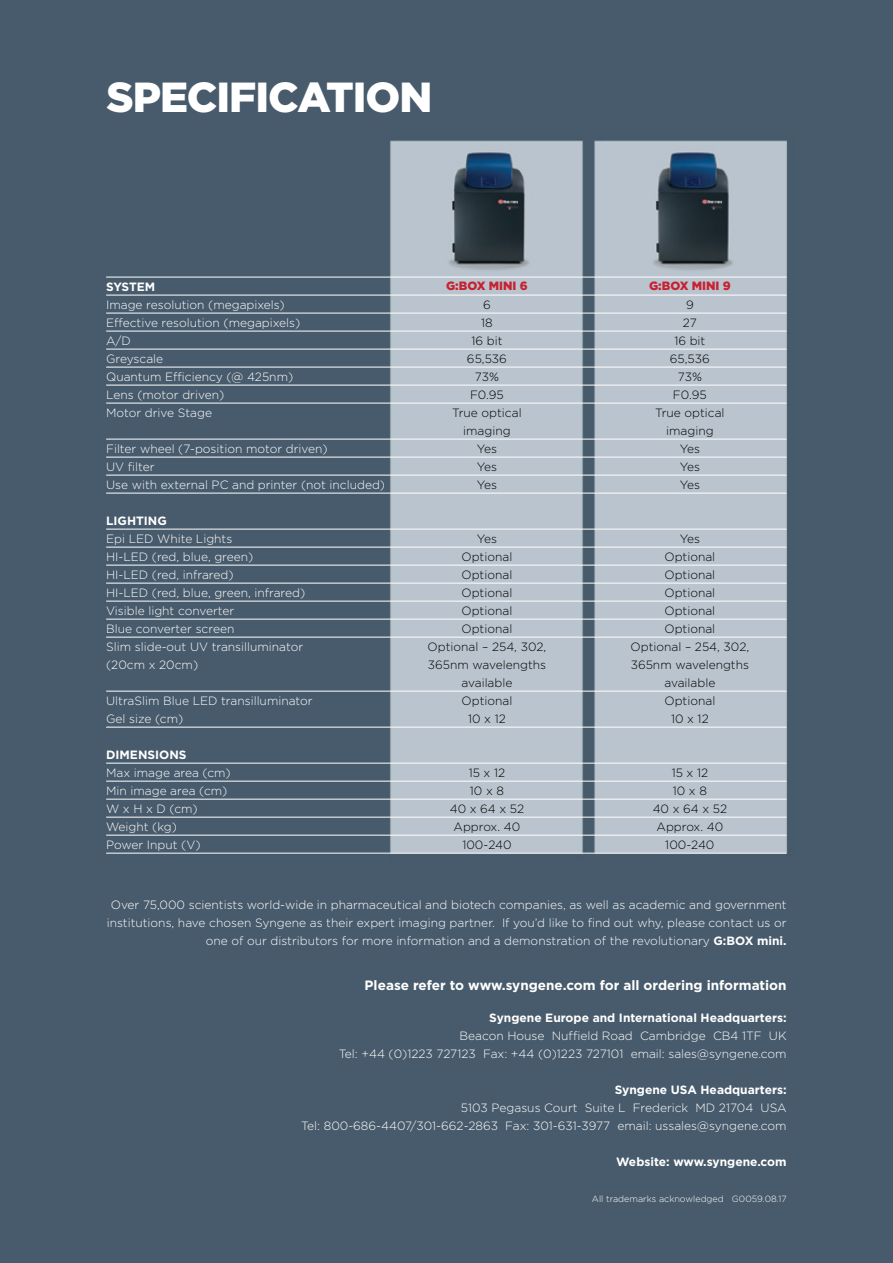
<style>
.page{position:relative;width:893px;height:1263px;background:#fff}
.page>*{position:absolute;margin:0;border:0;box-sizing:border-box;transform-origin:0 0}
.t1{font:900 42px "Gotham";letter-spacing:-.025em;color:#fff}
.t2{font:700 13.5px "Gotham";color:#fff}
.t3{font:300 12px/18px "Gotham";color:#fff}
.t4{font:300 12px/18px "Gotham";color:#000;text-align:center}
.t5{font:700 12px "Gotham";color:#fff}
.t6{font:900 12px "Gotham";color:#c82130}
.t7{font:300 9px "Gotham";color:#fff}
.s1{font-weight:700}
</style>
<div class="page">
<img style="left:0;top:0;width:893px;height:1263px">
<hr style="left:106px;top:295px;width:680px;height:1px;background:#fff">
<hr style="left:106px;top:313px;width:680px;height:1px;background:#fff">
<hr style="left:106px;top:331px;width:680px;height:1px;background:#fff">
<hr style="left:106px;top:349px;width:680px;height:1px;background:#fff">
<hr style="left:106px;top:367px;width:680px;height:1px;background:#fff">
<hr style="left:106px;top:385px;width:680px;height:1px;background:#fff">
<hr style="left:106px;top:403px;width:680px;height:1px;background:#fff">
<hr style="left:106px;top:439px;width:680px;height:1px;background:#fff">
<hr style="left:106px;top:457px;width:680px;height:1px;background:#fff">
<hr style="left:106px;top:475px;width:680px;height:1px;background:#fff">
<hr style="left:106px;top:493px;width:680px;height:1px;background:#fff">
<hr style="left:106px;top:529px;width:680px;height:1px;background:#fff">
<hr style="left:106px;top:547px;width:680px;height:1px;background:#fff">
<hr style="left:106px;top:565px;width:680px;height:1px;background:#fff">
<hr style="left:106px;top:583px;width:680px;height:1px;background:#fff">
<hr style="left:106px;top:601px;width:680px;height:1px;background:#fff">
<hr style="left:106px;top:619px;width:680px;height:1px;background:#fff">
<hr style="left:106px;top:637px;width:680px;height:1px;background:#fff">
<hr style="left:106px;top:691px;width:680px;height:1px;background:#fff">
<hr style="left:106px;top:763px;width:680px;height:1px;background:#fff">
<hr style="left:106px;top:781px;width:680px;height:1px;background:#fff">
<hr style="left:106px;top:799px;width:680px;height:1px;background:#fff">
<hr style="left:106px;top:817px;width:680px;height:1px;background:#fff">
<hr style="left:106px;top:835px;width:680px;height:1px;background:#fff">
<hr style="left:106px;top:853px;width:680px;height:1px;background:#fff">
<hr style="left:106px;top:277px;width:680px;height:1px;background:#fff">
<hr style="left:106px;top:727px;width:680px;height:1px;background:#fff">
<h1 class="t1" style="left:107px;top:68px;width:327px">SPECIFICATION</h1>
<p class="t5" style="left:106px;top:279px;width:51px">SYSTEM</p>
<p class="t3" style="left:106px;top:295px;width:196px">Image resolution (megapixels)<br>Effective resolution (megapixels)<br>A/D<br>Greyscale<br>Quantum Efficiency (@ 425nm)<br>Lens (motor driven)<br>Motor drive Stage</p>
<p class="t3" style="left:106px;top:439px;width:280px">Filter wheel (7-position motor driven)<br>UV filter<br>Use with external PC and printer (not included)</p>
<p class="t5" style="left:106px;top:513px;width:62px">LIGHTING</p>
<p class="t3" style="left:106px;top:529px;width:201px">Epi LED White Lights<br>HI-LED (red, blue, green)<br>HI-LED (red, infrared)<br>HI-LED (red, blue, green, infrared)<br>Visible light converter<br>Blue converter screen<br>Slim slide-out UV transilluminator (20cm x 20cm)</p>
<p class="t3" style="left:106px;top:691px;width:208px">UltraSlim Blue LED transilluminator<br>Gel size (cm)</p>
<p class="t5" style="left:106px;top:747px;width:82px">DIMENSIONS</p>
<p class="t3" style="left:106px;top:763px;width:126px">Max image area (cm)<br>Min image area (cm)<br>W x H x D (cm)<br>Weight (kg)<br>Power Input (V)</p>
<p class="t6" style="left:446px;top:278px;width:83px">G:BOX MINI 6</p>
<p class="t4" style="left:452px;top:295px;width:71px">6<br>18<br>16 bit<br>65,536<br>73%<br>F0.95<br>True optical imaging<br>Yes<br>Yes<br>Yes</p>
<p class="t4" style="left:428px;top:529px;width:120px">Yes<br>Optional<br>Optional<br>Optional<br>Optional<br>Optional<br>Optional – 254, 302,<br>365nm wavelengths available<br>Optional<br>10 x 12</p>
<p class="t4" style="left:450px;top:763px;width:76px">15 x 12<br>10 x 8<br>40 x 64 x 52<br>Approx. 40<br>100-240</p>
<p class="t6" style="left:649px;top:278px;width:83px">G:BOX MINI 9</p>
<p class="t4" style="left:655px;top:295px;width:71px">9<br>27<br>16 bit<br>65,536<br>73%<br>F0.95<br>True optical imaging<br>Yes<br>Yes<br>Yes</p>
<p class="t4" style="left:631px;top:529px;width:120px">Yes<br>Optional<br>Optional<br>Optional<br>Optional<br>Optional<br>Optional – 254, 302,<br>365nm wavelengths available<br>Optional<br>10 x 12</p>
<p class="t4" style="left:653px;top:763px;width:76px">15 x 12<br>10 x 8<br>40 x 64 x 52<br>Approx. 40<br>100-240</p>
<p class="t3" style="left:107px;top:895px;width:681px;text-align:right">Over 75,000 scientists world-wide in pharmaceutical and biotech companies, as well as academic and government institutions, have chosen Syngene as their expert imaging partner. If you’d like to find out why, please contact us or one of our distributors for more information and a demonstration of the revolutionary <span class="s1">G:BOX mini.</span></p>
<p class="t2" style="left:365px;top:977px;width:424px">Please refer to www.syngene.com for all ordering information</p>
<p class="t5" style="left:489px;top:1010px;width:299px">Syngene Europe and International Headquarters:</p>
<p class="t3" style="left:339px;top:1026px;width:449px;text-align:right">Beacon House Nuffield Road Cambridge CB4 1TF UK<br>Tel: +44 (0)1223 727123 Fax: +44 (0)1223 727101 email: sales@syngene.com</p>
<p class="t5" style="left:615px;top:1082px;width:173px">Syngene USA Headquarters:</p>
<p class="t3" style="left:301px;top:1098px;width:487px;text-align:right">5103 Pegasus Court Suite L Frederick MD 21704 USA<br>Tel: 800-686-4407/301-662-2863 Fax: 301-631-3977 email: ussales@syngene.com</p>
<p class="t5" style="left:616px;top:1154px;width:172px">Website: www.syngene.com</p>
<p class="t7" style="left:592px;top:1193px;width:196px">All trademarks acknowledged G0059.08.17</p>
</div>
